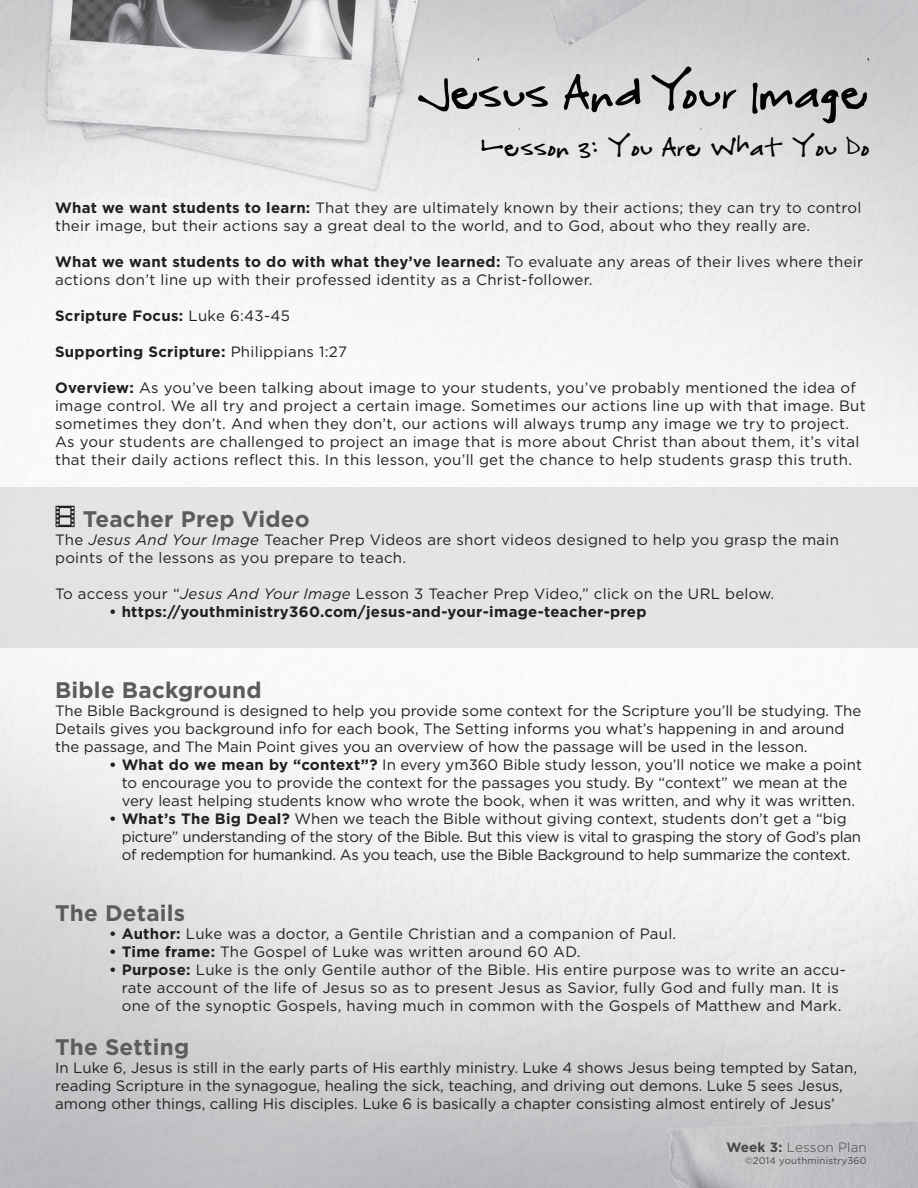
<style>
.page{position:relative;width:918px;height:1188px;background:#fff}
.page>*{position:absolute;margin:0;border:0;box-sizing:border-box;transform-origin:0 0}
.t1{font:63px "fuchsiabuddha";letter-spacing:.01em;color:#040503}
.t2{font:34.5px "fuchsiabuddha";letter-spacing:.01em;color:#040503}
.t3{font:700 22.5px "Gotham";letter-spacing:.01em;color:#5c5c5f}
.t4{font:15px/18px "Gotham";letter-spacing:.02em;color:#231f20}
.t5{font:15px/18px "Gotham";color:#231f20}
.t6{font:15px/18px "Gotham";letter-spacing:-.02em;color:#231f20}
.t7{font:700 15px "Gotham";letter-spacing:.02em;color:#231f20}
.t8{font:300 13.5px "Gotham";letter-spacing:.01em;color:#454647}
.t9{font:9.6px "Gotham";letter-spacing:.02em;color:#454647}
.s1{font-weight:700}
.s2{font-weight:400}
.s3{font-style:italic}
</style>
<div class="page">
<img style="left:0;top:0;width:918px;height:1188px">
<div style="left:0;top:487px;width:918px;height:161px;background:#e4e4e4"></div>
<svg style="left:56px;top:506px;width:19px;height:21px"></svg>
<h1 class="t1" style="left:417px;top:58px;width:454px">Jesus And Your Image</h1>
<h2 class="t2" style="left:481px;top:128px;width:390px">Lesson 3: You Are What You Do</h2>
<p class="t4" style="left:55px;top:198px;width:808px"><span class="s1">What we want students to learn:</span> That they are ultimately known by their actions; they can try to control their image, but their actions say a great deal to the world, and to God, about who they really are.</p>
<p class="t4" style="left:55px;top:252px;width:810px"><span class="s1">What we want students to do with what they’ve learned:</span> To evaluate any areas of their lives where their actions don’t line up with their professed identity as a Christ-follower.</p>
<p class="t7" style="left:55px;top:305px;width:236px">Scripture Focus: <span class="s2">Luke 6:43-45</span></p>
<p class="t7" style="left:55px;top:341px;width:293px">Supporting Scripture: <span class="s2">Philippians 1:27</span></p>
<p class="t4" style="left:55px;top:378px;width:812px"><span class="s1">Overview:</span> As you’ve been talking about image to your students, you’ve probably mentioned the idea of image control. We all try and project a certain image. Sometimes our actions line up with that image. But sometimes they don’t. And when they don’t, our actions will always trump any image we try to project.<br>As your students are challenged to project an image that is more about Christ than about them, it’s vital that their daily actions reflect this. In this lesson, you’ll get the chance to help students grasp this truth.</p>
<p class="t3" style="left:83px;top:504px;width:228px">Teacher Prep Video</p>
<p class="t4" style="left:55px;top:531px;width:785px">The <span class="s3">Jesus And Your Image</span> Teacher Prep Videos are short videos designed to help you grasp the main points of the lessons as you prepare to teach.</p>
<p class="t4" style="left:55px;top:585px;width:721px">To access your “<span class="s3">Jesus And Your Image</span> Lesson 3 Teacher Prep Video,” click on the URL below.</p>
<p class="t7" style="left:109px;top:602px;width:539px">• https://youthministry360.com/jesus-and-your-image-teacher-prep</p>
<p class="t3" style="left:55px;top:675px;width:208px">Bible Background</p>
<p class="t5" style="left:55px;top:702px;width:808px">The Bible Background is designed to help you provide some context for the Scripture you’ll be studying. The<br>Details gives you background info for each book, The Setting informs you what’s happening in and around the passage, and The Main Point gives you an overview of how the passage will be used in the lesson.</p>
<p class="t5" style="left:109px;top:756px;width:755px;text-align:center"><span class="s1">• What do we mean by “context”?</span> In every ym360 Bible study lesson, you’ll notice we make a point to encourage you to provide the context for the passages you study. By “context” we mean at the very least helping students know who wrote the book, when it was written, and why it was written.</p>
<p class="t6" style="left:122px;top:810px;width:741px;text-indent:-13px"><span class="s1">• What’s The Big Deal?</span> When we teach the Bible without giving context, students don’t get a “big picture” understanding of the story of the Bible. But this view is vital to grasping the story of God’s plan of redemption for humankind. As you teach, use the Bible Background to help summarize the context.</p>
<p class="t3" style="left:55px;top:898px;width:132px">The Details</p>
<p class="t4" style="left:109px;top:925px;width:569px"><span class="s1">• Author:</span> Luke was a doctor, a Gentile Christian and a companion of Paul.</p>
<p class="t4" style="left:109px;top:943px;width:473px"><span class="s1">• Time frame:</span> The Gospel of Luke was written around 60 AD.</p>
<p class="t4" style="left:109px;top:961px;width:738px;text-align:center"><span class="s1">• Purpose:</span> Luke is the only Gentile author of the Bible. His entire purpose was to write an accu&shy;rate account of the life of Jesus so as to present Jesus as Savior, fully God and fully man. It is one of the synoptic Gospels, having much in common with the Gospels of Matthew and Mark.</p>
<p class="t3" style="left:55px;top:1032px;width:136px">The Setting</p>
<p class="t5" style="left:55px;top:1059px;width:804px">In Luke 6, Jesus is still in the early parts of His earthly ministry. Luke 4 shows Jesus being tempted by Satan, reading Scripture in the synagogue, healing the sick, teaching, and driving out demons. Luke 5 sees Jesus, among other things, calling His disciples. Luke 6 is basically a chapter consisting almost entirely of Jesus’</p>
<p class="t8" style="left:726px;top:1139px;width:142px"><span class="s1">Week 3:</span> Lesson Plan</p>
<p class="t9" style="left:745px;top:1155px;width:124px">©2014 youthministry360</p>
</div>
